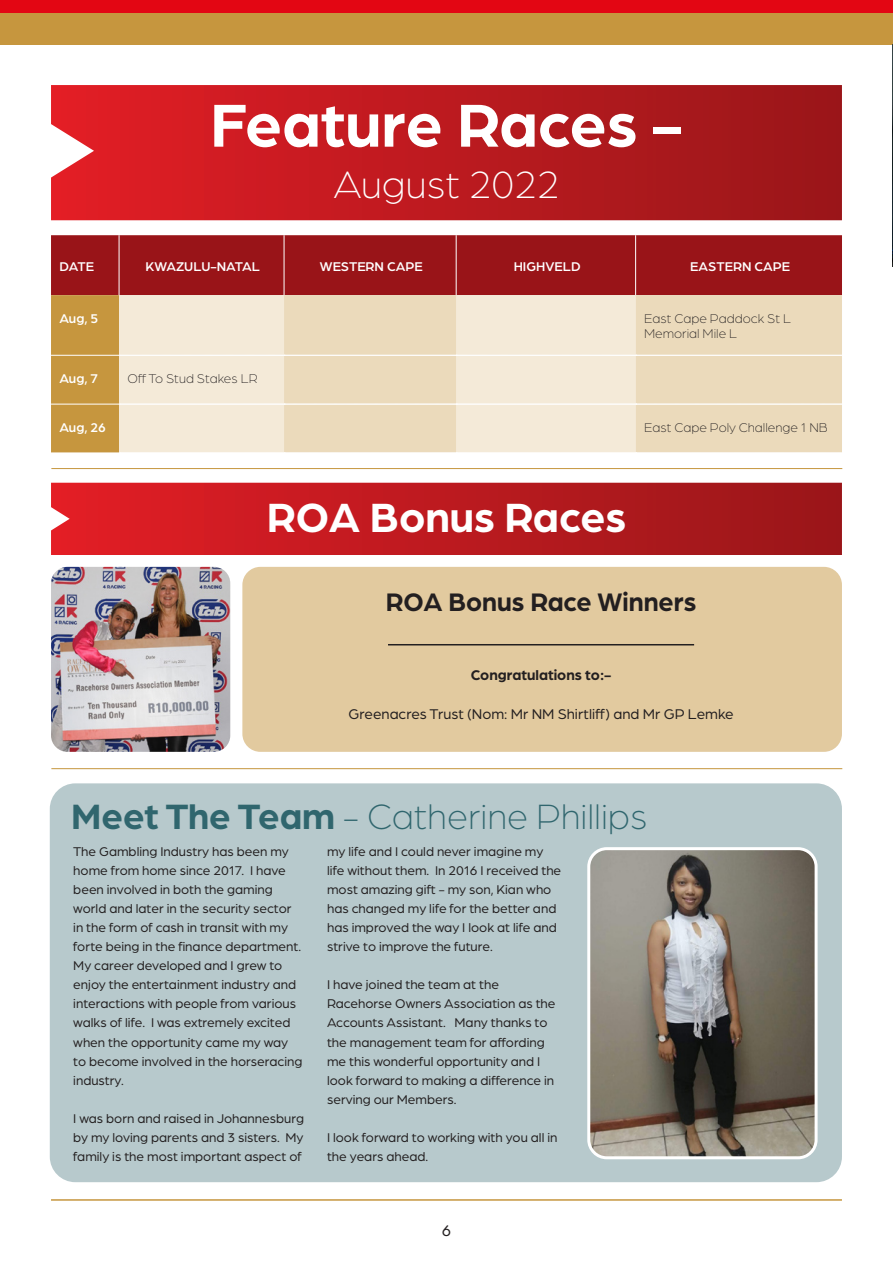
<style>
.page{position:relative;width:893px;height:1263px;background:#fff}
.page>*{position:absolute;margin:0;border:0;box-sizing:border-box;transform-origin:0 0}
.t1{font:700 64.5px "Arboria";color:#fff}
.t2{font:700 43.5px "Arboria";color:#fff}
.t3{font:300 40.5px "Arboria";color:#fff}
.t4{font:300 37.5px "Arboria";color:#30666e}
.t5{font:700 27px "Arboria";color:#231f20}
.t6{font:16.5px "Arboria";color:#231f20}
.t7{font:15px "Arboria";color:#231f20}
.t8{font:700 15px "Arboria";color:#231f20}
.t9{font:13.5px/19px "Arboria";color:#231f20}
.t10{font:300 13.5px "Arboria";color:#231f20}
.t11{font:500 13.5px "Arboria";color:#fff}
.s1{font-weight:700}
</style>
<div class="page">
<hr style="left:51px;top:1199px;width:791px;height:2px;background:#c6963e">
<div style="left:0;top:0;width:893px;height:45px;background:#c6963e"></div>
<div style="left:0;top:0;width:893px;height:13px;background:#e30613"></div>
<svg style="left:51px;top:85px;width:791px;height:135px;background:#bd1c21"></svg>
<div style="left:51px;top:235px;width:791px;height:60px;background:#991418"></div>
<svg style="left:51px;top:295px;width:791px;height:158px;background:#ecdbbe"></svg>
<hr style="left:119px;top:235px;width:1px;height:60px;background:#fff">
<hr style="left:284px;top:235px;width:1px;height:60px;background:#fff">
<hr style="left:456px;top:235px;width:1px;height:60px;background:#fff">
<hr style="left:635px;top:235px;width:1px;height:60px;background:#fff">
<hr style="left:51px;top:355px;width:68px;height:1px;background:#fff">
<hr style="left:51px;top:404px;width:68px;height:1px;background:#fff">
<svg style="left:51px;top:483px;width:791px;height:72px;background:#bd1b20"></svg>
<div style="left:242px;top:567px;width:600px;height:185px;background:#e2ca9f;border-radius:18px"></div>
<hr style="left:388px;top:644px;width:306px;height:1px;background:#231f20">
<img style="left:51px;top:567px;width:179px;height:185px">
<hr style="left:51px;top:468px;width:791px;height:1px;background:#c6963e">
<hr style="left:51px;top:768px;width:791px;height:1px;background:#c6963e">
<div style="left:50px;top:783px;width:792px;height:399px;background:#b7c9cc;border-radius:26px"></div>
<img style="left:591px;top:851px;width:223px;height:304px">
<div style="left:587px;top:847px;width:231px;height:312px;border:3px solid #fff;border-radius:18px"></div>
<img style="left:892px;top:45px;width:1px;height:222px">
<p class="t1" style="left:210px;top:81px;width:474px">Feature Races -</p>
<p class="t3" style="left:333px;top:159px;width:228px">August 2022</p>
<p class="t11" style="left:60px;top:257px;width:36px">DATE</p>
<p class="t11" style="left:146px;top:257px;width:116px">KWAZULU-NATAL</p>
<p class="t11" style="left:320px;top:257px;width:104px">WESTERN CAPE</p>
<p class="t11" style="left:514px;top:257px;width:68px">HIGHVELD</p>
<p class="t11" style="left:690px;top:257px;width:102px">EASTERN CAPE</p>
<p class="t11" style="left:60px;top:310px;width:40px">Aug, 5</p>
<p class="t10" style="left:644px;top:310px;width:149px">East Cape Paddock St L</p>
<p class="t10" style="left:644px;top:325px;width:95px">Memorial Mile L</p>
<p class="t11" style="left:60px;top:370px;width:40px">Aug, 7</p>
<p class="t10" style="left:128px;top:370px;width:132px">Off To Stud Stakes LR</p>
<p class="t11" style="left:60px;top:419px;width:48px">Aug, 26</p>
<p class="t10" style="left:644px;top:419px;width:185px">East Cape Poly Challenge 1 NB</p>
<p class="t2" style="left:267px;top:487px;width:361px">ROA Bonus Races</p>
<p class="t5" style="left:386px;top:584px;width:312px">ROA Bonus Race Winners</p>
<p class="t8" style="left:471px;top:665px;width:142px">Congratulations to:-</p>
<p class="t7" style="left:348px;top:704px;width:387px">Greenacres Trust (Nom: Mr NM Shirtliff) and Mr GP Lemke</p>
<p class="t4" style="left:71px;top:793px;width:578px"><span class="s1">Meet The Team</span> - Catherine Phillips</p>
<p class="t9" style="left:73px;top:841px;width:231px">The Gambling Industry has been my home from home since 2017. I have been involved in both the gaming world and later in the security sector in the form of cash in transit with my forte being in the finance department.<br>My career developed and I grew to enjoy the entertainment industry and interactions with people from various walks of life. I was extremely excited when the opportunity came my way to become involved in the horseracing industry.</p>
<p class="t9" style="left:73px;top:1108px;width:232px;text-align:justify">I was born and raised in Johannesburg by my loving parents and 3 sisters. My family is the most important aspect of</p>
<p class="t9" style="left:327px;top:841px;width:236px">my life and I could never imagine my life without them. In 2016 I received the most amazing gift - my son, Kian who has changed my life for the better and has improved the way I look at life and strive to improve the future.</p>
<p class="t9" style="left:327px;top:975px;width:230px">I have joined the team at the<br>Racehorse Owners Association as the<br>Accounts Assistant. Many thanks to the management team for affording me this wonderful opportunity and I look forward to making a difference in serving our Members.</p>
<p class="t9" style="left:327px;top:1127px;width:232px">I look forward to working with you all in the years ahead.</p>
<p class="t6" style="left:442px;top:1219px;width:11px">6</p>
</div>
